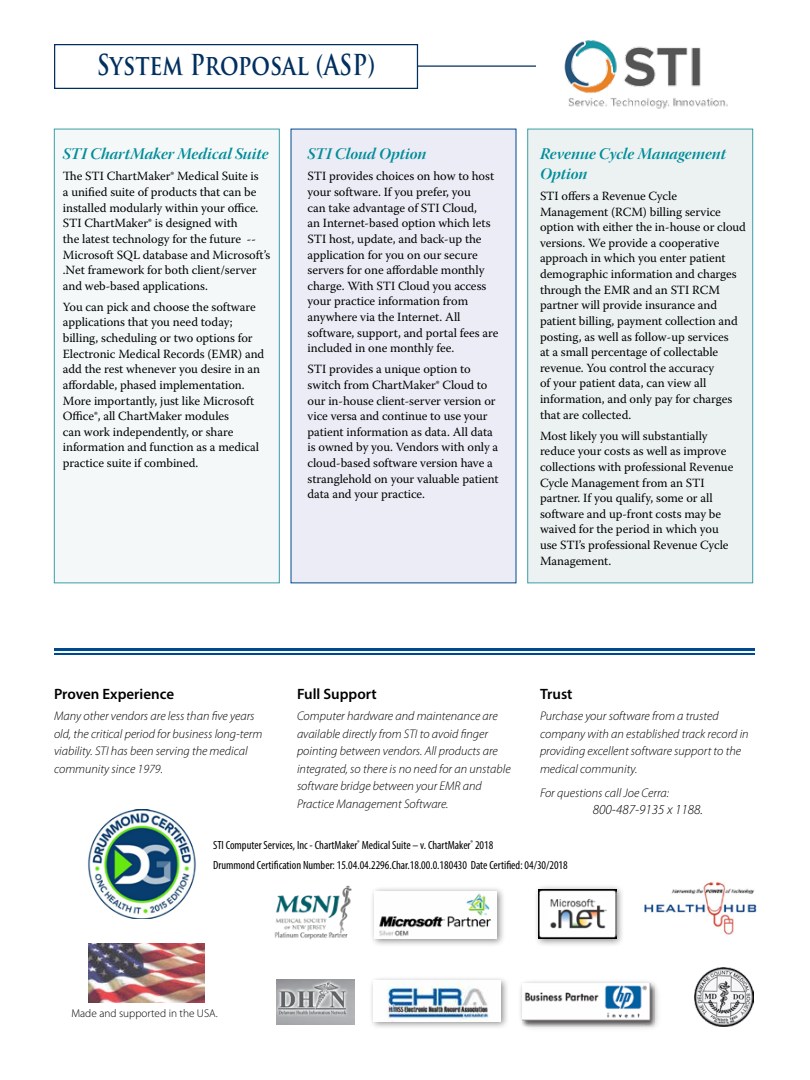
<style>
.page{position:relative;width:810px;height:1080px;background:#fff}
.page>*{position:absolute;margin:0;border:0;box-sizing:border-box;transform-origin:0 0}
.t1{font:700 28.12px "Trajan Pro";color:#00305f;scale:.8 1}
.t2{font:16.25px/19.5px "Warnock Pro Bold It Disp";color:#008c9a}
.t3{font:600 15px "Myriad Pro";color:#000}
.t4{font:italic 300 13.75px "Myriad Pro";color:#000}
.t5{font:12.5px/15.6px "Warnock Pro";letter-spacing:-.005em;color:#000}
.t6{font:italic 300 12.5px/17.5px "Myriad Pro";color:#000}
.t7{font:condensed 11.88px/20px "Myriad Pro";color:#000}
.t8{font:300 11.25px "Myriad Pro";color:#000}
</style>
<div class="page">
<hr style="left:370px;top:65px;width:175px;height:2px;background:#00305f">
<div style="left:55px;top:45px;width:362px;height:43px;background:#fff"></div>
<div style="left:54px;top:44px;width:364px;height:45px;border:1px solid #00305f"></div>
<img style="left:89px;top:943px;width:116px;height:59px">
<img style="left:88px;top:809px;width:108px;height:110px">
<div style="left:537px;top:34px;width:219px;height:76px;background:#fff"></div>
<img style="left:564px;top:40px;width:164px;height:69px">
<div style="left:54px;top:648px;width:701px;height:7px;background:#004990"></div>
<hr style="left:54px;top:651px;width:701px;height:2px;background:#f1feff">
<img style="left:274px;top:885px;width:78px;height:55px">
<div style="left:517px;top:979px;width:145px;height:54px;background:#000;opacity:.45"></div>
<img style="left:522px;top:984px;width:133px;height:42px">
<div style="left:369px;top:976px;width:140px;height:54px;background:#000;opacity:.45"></div>
<img style="left:374px;top:981px;width:127px;height:41px">
<div style="left:533px;top:884px;width:91px;height:63px;background:#000;opacity:.45"></div>
<img style="left:539px;top:889px;width:77px;height:50px">
<div style="left:370px;top:886px;width:136px;height:61px;background:#000;opacity:.45"></div>
<img style="left:375px;top:891px;width:122px;height:48px">
<img style="left:276px;top:980px;width:78px;height:45px">
<img style="left:645px;top:882px;width:112px;height:53px">
<img style="left:695px;top:968px;width:58px;height:58px">
<div style="left:54px;top:129px;width:226px;height:454px;background:#f4f8f8;border:1px solid #399fa6"></div>
<div style="left:527px;top:129px;width:226px;height:454px;background:#ecf2f2;border:1px solid #399fa6"></div>
<div style="left:291px;top:129px;width:225px;height:454px;background:#ebecf5"></div>
<h1 class="t1" style="left:97px;top:47px;width:349px">System Proposal (ASP)</h1>
<h2 class="t2" style="left:63px;top:144px;width:207px">STI ChartMaker Medical Suite</h2>
<p class="t5" style="left:63px;top:168px;width:209px">The STI ChartMaker® Medical Suite is<br>a unified suite of products that can be installed modularly within your office.<br>STI ChartMaker® is designed with<br>the latest technology for the future -- Microsoft SQL database and Microsoft’s .Net framework for both client/server and web-based applications.</p>
<p class="t5" style="left:63px;top:299px;width:203px">You can pick and choose the software applications that you need today; billing, scheduling or two options for Electronic Medical Records (EMR) and add the rest whenever you desire in an affordable, phased implementation.<br>More importantly, just like Microsoft Office®, all ChartMaker modules<br>can work independently, or share information and function as a medical practice suite if combined.</p>
<h2 class="t2" style="left:308px;top:144px;width:120px">STI Cloud Option</h2>
<p class="t5" style="left:308px;top:168px;width:192px">STI provides choices on how to host your software. If you prefer, you<br>can take advantage of STI Cloud,<br>an Internet-based option which lets STI host, update, and back-up the application for you on our secure servers for one affordable monthly charge. With STI Cloud you access your practice information from anywhere via the Internet. All software, support, and portal fees are included in one monthly fee.</p>
<p class="t5" style="left:308px;top:361px;width:193px">STI provides a unique option to switch from ChartMaker® Cloud to our in-house client-server version or vice versa and continue to use your patient information as data. All data is owned by you. Vendors with only a cloud-based software version have a stranglehold on your valuable patient data and your practice.</p>
<h2 class="t2" style="left:540px;top:144px;width:187px">Revenue Cycle Management<br>Option</h2>
<p class="t5" style="left:540px;top:188px;width:207px">STI offers a Revenue Cycle Management (RCM) billing service option with either the in-house or cloud versions. We provide a cooperative approach in which you enter patient demographic information and charges through the EMR and an STI RCM partner will provide insurance and patient billing, payment collection and posting, as well as follow-up services<br>at a small percentage of collectable revenue. You control the accuracy<br>of your patient data, can view all information, and only pay for charges that are collected.</p>
<p class="t5" style="left:540px;top:428px;width:195px">Most likely you will substantially reduce your costs as well as improve collections with professional Revenue<br>Cycle Management from an STI partner. If you qualify, some or all software and up-front costs may be waived for the period in which you use STI’s professional Revenue Cycle<br>Management.</p>
<p class="t3" style="left:54px;top:684px;width:122px">Proven Experience</p>
<p class="t6" style="left:54px;top:707px;width:210px">Many other vendors are less than five years old, the critical period for business long-term viability. STI has been serving the medical community since 1979.</p>
<p class="t3" style="left:297px;top:684px;width:81px">Full Support</p>
<p class="t6" style="left:297px;top:707px;width:215px">Computer hardware and maintenance are available directly from STI to avoid finger pointing between vendors. All products are integrated, so there is no need for an unstable software bridge between your EMR and Practice Management Software.</p>
<p class="t3" style="left:540px;top:684px;width:34px">Trust</p>
<p class="t6" style="left:540px;top:707px;width:210px">Purchase your software from a trusted company with an established track record in providing excellent software support to the medical community.</p>
<p class="t6" style="left:540px;top:784px;width:131px">For questions call Joe Cerra:</p>
<p class="t4" style="left:593px;top:801px;width:112px">800-487-9135 x 1188.</p>
<p class="t7" style="left:213px;top:835px;width:356px">STI Computer Services, Inc - ChartMaker<sup>®</sup> Medical Suite – v. ChartMaker<sup>®</sup> 2018<br>Drummond Certification Number: 15.04.04.2296.Char.18.00.0.180430 Date Certified: 04/30/2018</p>
<p class="t8" style="left:71px;top:1006px;width:148px">Made and supported in the USA.</p>
</div>
